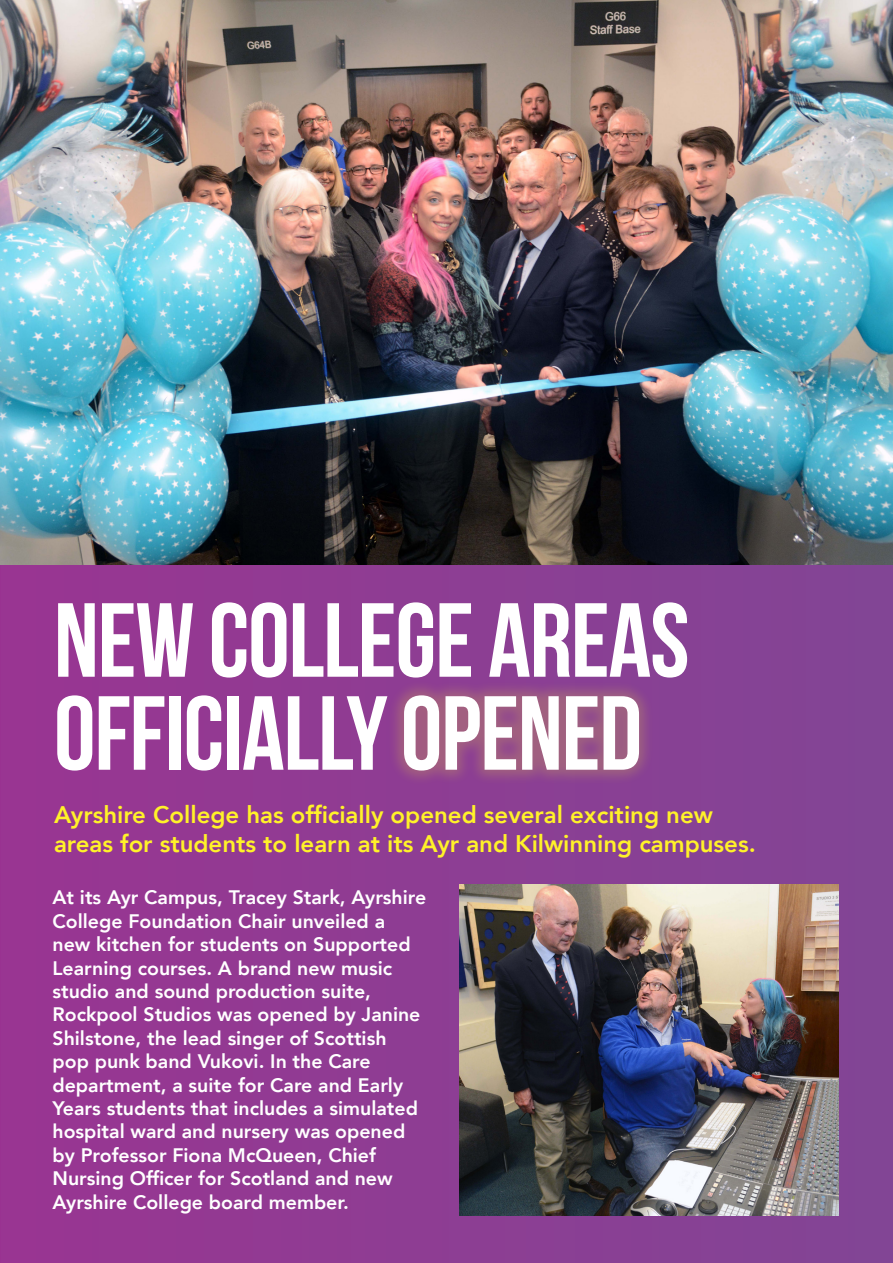
<style>
.page{position:relative;width:893px;height:1263px;background:#fff}
.page>*{position:absolute;margin:0;border:0;box-sizing:border-box;transform-origin:0 0}
.t1{font:700 105px "Bebas Neue";letter-spacing:-.01em;color:#fff}
.t2{font:800 24px "Avenir";color:#fff229}
.t3{font:800 19.5px/23.4px "Avenir";color:#fff}
</style>
<div class="page">
<div style="left:0;top:0;width:893px;height:1263px;background:linear-gradient(to right,#993591,#814694)"></div>
<img style="left:0;top:0;width:893px;height:564px">
<img style="left:459px;top:885px;width:380px;height:330px">
<div style="left:388px;top:680px;width:267px;height:107px;background:#fff229;opacity:.19"></div>
<p class="t1" style="left:54px;top:583px;width:637px">NEW COLLEGE AREAS</p>
<p class="t1" style="left:54px;top:676px;width:590px">OFFICIALLYOPENED</p>
<p class="t2" style="left:54px;top:796px;width:660px">Ayrshire College has officially opened several exciting new</p>
<p class="t2" style="left:54px;top:825px;width:703px">areas for students to learn at its Ayr and Kilwinning campuses.</p>
<p class="t3" style="left:52px;top:886px;width:375px">At its Ayr Campus, Tracey Stark, Ayrshire College Foundation Chair unveiled a new kitchen for students on Supported Learning courses. A brand new music studio and sound production suite, Rockpool Studios was opened by Janine Shilstone, the lead singer of Scottish pop punk band Vukovi. In the Care department, a suite for Care and Early Years students that includes a simulated hospital ward and nursery was opened by Professor Fiona McQueen, Chief Nursing Officer for Scotland and new Ayrshire College board member.</p>
</div>
